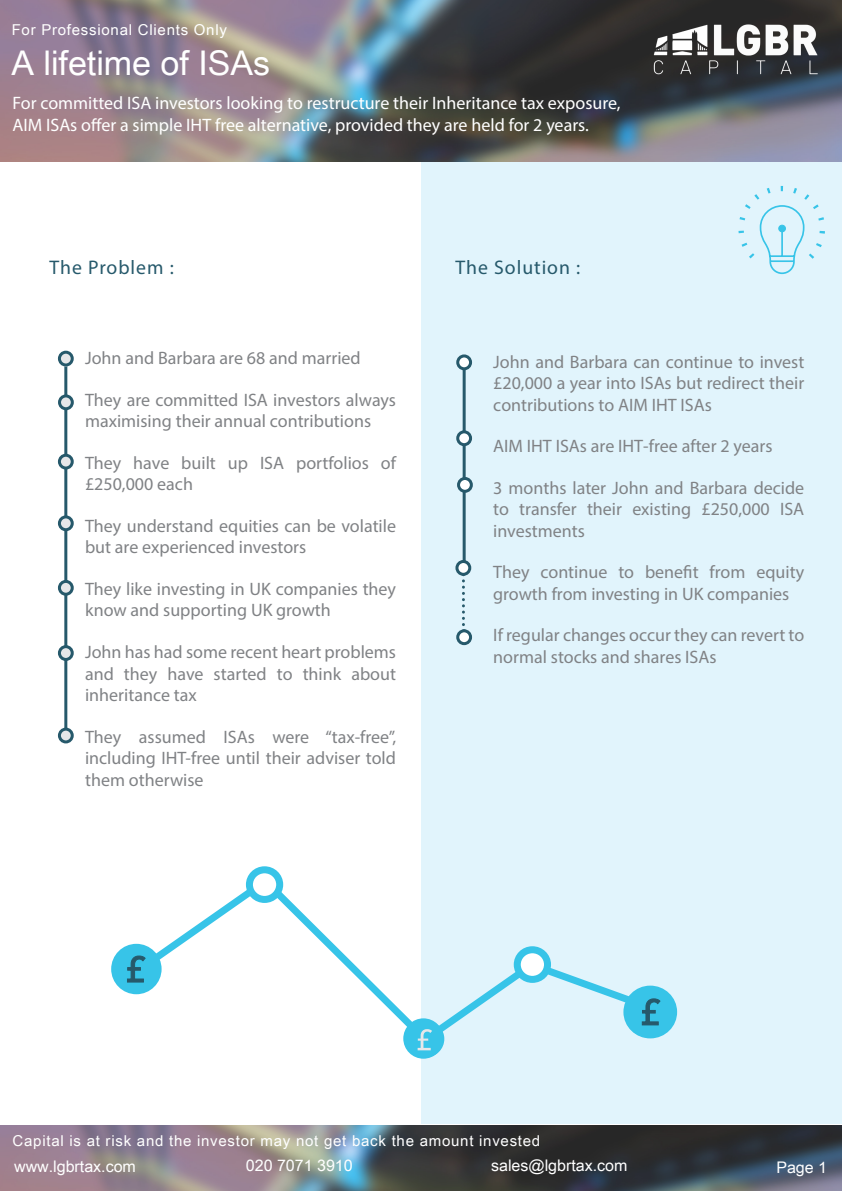
<style>
.page{position:relative;width:842px;height:1191px;background:#fff}
.page>*{position:absolute;margin:0;border:0;box-sizing:border-box;transform-origin:0 0}
.t1{font:34px "Arial Unicode MS";color:#fff}
.t2{font:19.7px "Myriad Pro";letter-spacing:.05em;color:#26596b}
.t3{font:18px/21.6px "Myriad Pro";color:#808285}
.t4{font:18px/21.6px "Myriad Pro";color:#fff}
.t5{font:16px "Arial Unicode MS";color:#fff}
.t6{font:15px "Arial Unicode MS";letter-spacing:.05em;color:#fff}
</style>
<div class="page">
<img style="left:0;top:1125px;width:842px;height:66px">
<div style="left:421px;top:162px;width:421px;height:961px;background:#e1f4fc"></div>
<img style="left:0;top:0;width:842px;height:162px">
<img style="left:652px;top:24px;width:166px;height:52px">
<div style="left:623px;top:985px;width:54px;height:53px;border:7px solid #37c4e8;border-radius:50%"></div>
<div style="left:403px;top:1018px;width:41px;height:40px;background:#37c4e8;border-radius:50%"></div>
<div style="left:625px;top:987px;width:50px;height:50px;background:#37c4e8;border-radius:50%"></div>
<hr style="left:64px;top:366px;width:3px;height:369px;background:#26596b">
<div style="left:59px;top:729px;width:13px;height:13px;background:#e6e7e9;border-radius:50%"></div>
<div style="left:58px;top:727px;width:16px;height:16px;border:3px solid #26596b;border-radius:50%"></div>
<div style="left:59px;top:352px;width:13px;height:13px;background:#e6e7e9;border-radius:50%"></div>
<div style="left:58px;top:351px;width:16px;height:15px;border:3px solid #26596b;border-radius:50%"></div>
<div style="left:60px;top:396px;width:12px;height:13px;background:#e6e7e9;border-radius:50%"></div>
<div style="left:58px;top:394px;width:16px;height:16px;border:3px solid #26596b;border-radius:50%"></div>
<div style="left:59px;top:455px;width:13px;height:13px;background:#e6e7e9;border-radius:50%"></div>
<div style="left:58px;top:454px;width:16px;height:15px;border:3px solid #26596b;border-radius:50%"></div>
<div style="left:59px;top:517px;width:13px;height:13px;background:#e6e7e9;border-radius:50%"></div>
<div style="left:58px;top:515px;width:16px;height:16px;border:3px solid #26596b;border-radius:50%"></div>
<div style="left:59px;top:581px;width:13px;height:13px;background:#e6e7e9;border-radius:50%"></div>
<div style="left:58px;top:580px;width:16px;height:16px;border:3px solid #26596b;border-radius:50%"></div>
<div style="left:59px;top:646px;width:13px;height:13px;background:#e6e7e9;border-radius:50%"></div>
<div style="left:58px;top:645px;width:16px;height:16px;border:3px solid #26596b;border-radius:50%"></div>
<hr style="left:463px;top:368px;width:3px;height:200px;background:#26596b">
<div style="left:458px;top:356px;width:13px;height:13px;background:#fff;border-radius:50%"></div>
<div style="left:456px;top:354px;width:16px;height:16px;border:3px solid #26596b;border-radius:50%"></div>
<svg style="left:462px;top:576px;width:3px;height:50px"></svg>
<div style="left:458px;top:478px;width:13px;height:13px;background:#fff;border-radius:50%"></div>
<div style="left:457px;top:477px;width:16px;height:16px;border:3px solid #26596b;border-radius:50%"></div>
<div style="left:458px;top:432px;width:13px;height:12px;background:#fff;border-radius:50%"></div>
<div style="left:456px;top:430px;width:16px;height:16px;border:3px solid #26596b;border-radius:50%"></div>
<div style="left:458px;top:631px;width:13px;height:12px;background:#fff;border-radius:50%"></div>
<div style="left:456px;top:629px;width:16px;height:16px;border:3px solid #26596b;border-radius:50%"></div>
<svg style="left:738px;top:186px;width:87px;height:89px"></svg>
<div style="left:111px;top:943px;width:51px;height:51px;background:#37c4e8;border-radius:50%"></div>
<div style="left:457px;top:561px;width:13px;height:13px;background:#fff;border-radius:50%"></div>
<div style="left:455px;top:560px;width:16px;height:16px;border:3px solid #26596b;border-radius:50%"></div>
<svg style="left:126px;top:866px;width:540px;height:184px"></svg>
<p class="t6" style="left:12px;top:19px;width:217px">For Professional Clients Only</p>
<p class="t1" style="left:11px;top:38px;width:260px">A lifetime of ISAs</p>
<p class="t4" style="left:13px;top:92px;width:609px">For committed ISA investors looking to restructure their Inheritance tax exposure,<br>AIM ISAs offer a simple IHT free alternative, provided they are held for 2 years.</p>
<p class="t2" style="left:50px;top:255px;width:126px">The Problem :</p>
<p class="t2" style="left:455px;top:255px;width:126px">The Solution :</p>
<p class="t3" style="left:85px;top:347px;width:277px">John and Barbara are 68 and married</p>
<p class="t3" style="left:85px;top:388px;width:312px">They are committed ISA investors always maximising their annual contributions</p>
<p class="t3" style="left:85px;top:451px;width:312px">They have built up ISA portfolios of £250,000 each</p>
<p class="t3" style="left:85px;top:514px;width:313px">They understand equities can be volatile but are experienced investors</p>
<p class="t3" style="left:85px;top:577px;width:313px">They like investing in UK companies they know and supporting UK growth</p>
<p class="t3" style="left:85px;top:641px;width:313px;text-align:justify">John has had some recent heart problems and they have started to think about inheritance tax</p>
<p class="t3" style="left:85px;top:725px;width:313px;text-align:justify">They assumed ISAs were “tax-free”, including IHT-free until their adviser told them otherwise</p>
<p class="t3" style="left:493px;top:350px;width:313px;text-align:justify">John and Barbara can continue to invest £20,000 a year into ISAs but redirect their contributions to AIM IHT ISAs</p>
<p class="t3" style="left:493px;top:435px;width:281px">AIM IHT ISAs are IHT-free after 2 years</p>
<p class="t3" style="left:493px;top:476px;width:312px;text-align:justify">3 months later John and Barbara decide to transfer their existing £250,000 ISA investments</p>
<p class="t3" style="left:493px;top:561px;width:312px">They continue to benefit from equity growth from investing in UK companies</p>
<p class="t3" style="left:493px;top:624px;width:312px">If regular changes occur they can revert to normal stocks and shares ISAs</p>
<p class="t6" style="left:13px;top:1130px;width:529px">Capital is at risk and the investor may not get back the amount invested</p>
<p class="t5" style="left:14px;top:1154px;width:123px">www.lgbrtax.com</p>
<p class="t5" style="left:246px;top:1154px;width:108px">020 7071 3910</p>
<p class="t5" style="left:491px;top:1154px;width:138px">sales@lgbrtax.com</p>
<p class="t5" style="left:776px;top:1155px;width:52px">Page 1</p>
</div>
